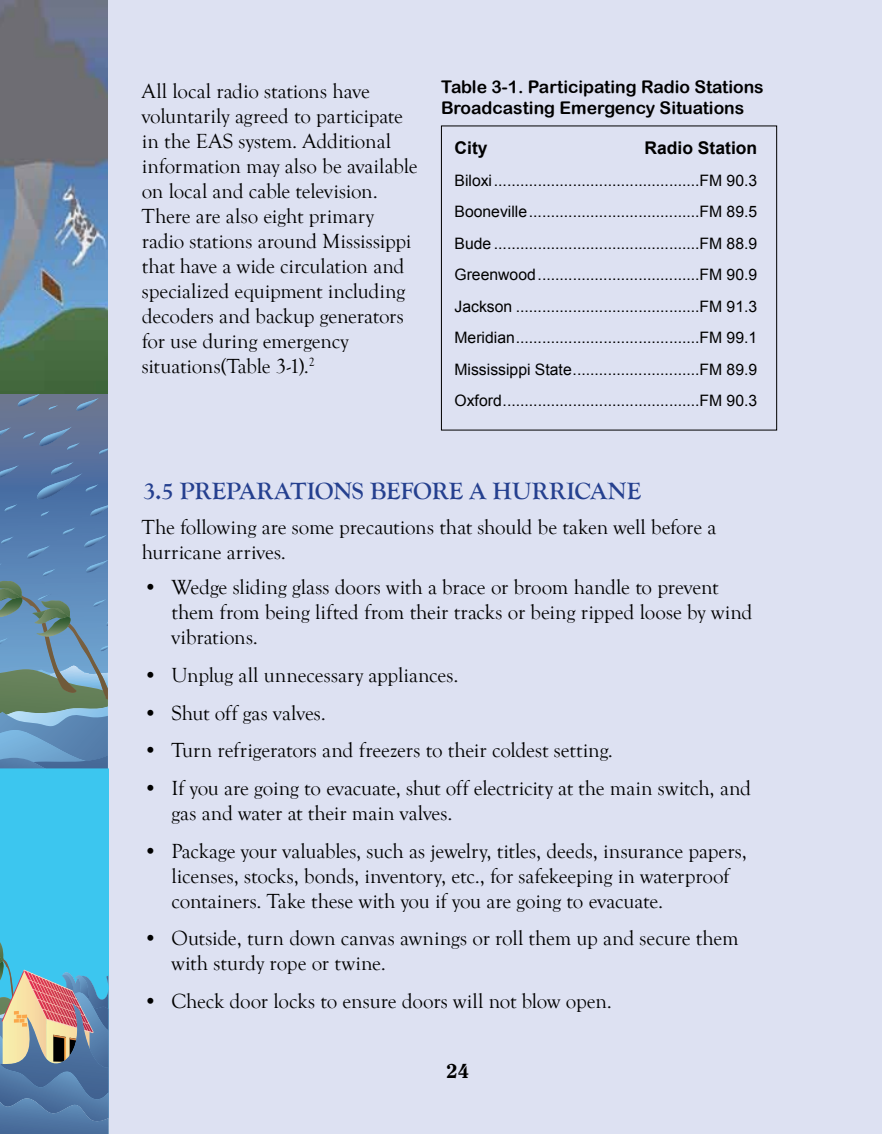
<style>
.page{position:relative;width:882px;height:1134px;background:#dde1f2}
.page>*{position:absolute;margin:0;border:0;box-sizing:border-box;transform-origin:0 0}
.t1{font:700 24.5px "Goudy Old Style T";letter-spacing:.01em;color:#25408f}
.t2{font:21px/25px "Goudy Old Style T";letter-spacing:-.005em;color:#000}
.t3{font:800 21px "Clearface";color:#000}
.t4{font:17.5px/21px "Arial Rounded MT Bold";color:#000}
.t5{font:700 17.5px "Arial";color:#000}
.t6{font:15.75px/31.5px "Arial";color:#000;text-align:justify}
</style>
<div class="page">
<svg style="left:0;top:393px;width:108px;height:134px;background:#617596"></svg>
<svg style="left:17px;top:393px;width:24px;height:15px"></svg>
<svg style="left:75px;top:397px;width:25px;height:16px"></svg>
<svg style="left:48px;top:405px;width:10px;height:5px"></svg>
<svg style="left:0;top:426px;width:108px;height:92px;background:#5574a2"></svg>
<img style="left:0;top:0;width:108px;height:393px">
<svg style="left:0;top:527px;width:109px;height:607px;background:#5d9fbe"></svg>
<div style="left:441px;top:126px;width:336px;height:305px;border:1px solid #000"></div>
<p class="t2" style="left:142px;top:79px;width:277px">All local radio stations have voluntarily agreed to participate in the EAS system. Additional information may also be available on local and cable television.<br>There are also eight primary radio stations around Mississippi that have a wide circulation and specialized equipment including decoders and backup generators for use during emergency situations(Table 3-1).<sup>2</sup></p>
<p class="t4" style="left:441px;top:77px;width:324px">Table 3-1. Participating Radio Stations<br>Broadcasting Emergency Situations</p>
<p class="t5" style="left:455px;top:137px;width:35px">City</p>
<p class="t5" style="left:644px;top:137px;width:114px">Radio Station</p>
<p class="t6" style="left:454px;top:165px;width:304px">Biloxi...............................................FM 90.3<br>Booneville.......................................FM 89.5<br>Bude ...............................................FM 88.9<br>Greenwood.....................................FM 90.9<br>Jackson ..........................................FM 91.3<br>Meridian..........................................FM 99.1<br>Mississippi State.............................FM 89.9<br>Oxford.............................................FM 90.3</p>
<p class="t1" style="left:144px;top:477px;width:499px">3.5 PREPARATIONS BEFORE A HURRICANE</p>
<p class="t2" style="left:142px;top:515px;width:576px">The following are some precautions that should be taken well before a hurricane arrives.</p>
<p class="t2" style="left:171px;top:575px;width:583px;text-indent:-28px">• Wedge sliding glass doors with a brace or broom handle to prevent them from being lifted from their tracks or being ripped loose by wind vibrations.</p>
<p class="t2" style="left:143px;top:663px;width:317px">• Unplug all unnecessary appliances.</p>
<p class="t2" style="left:143px;top:701px;width:184px">• Shut off gas valves.</p>
<p class="t2" style="left:143px;top:738px;width:471px">• Turn refrigerators and freezers to their coldest setting.</p>
<p class="t2" style="left:171px;top:776px;width:581px;text-indent:-28px">• If you are going to evacuate, shut off electricity at the main switch, and gas and water at their main valves.</p>
<p class="t2" style="left:171px;top:839px;width:577px;text-indent:-28px">• Package your valuables, such as jewelry, titles, deeds, insurance papers, licenses, stocks, bonds, inventory, etc., for safekeeping in waterproof containers. Take these with you if you are going to evacuate.</p>
<p class="t2" style="left:171px;top:926px;width:569px;text-indent:-28px">• Outside, turn down canvas awnings or roll them up and secure them with sturdy rope or twine.</p>
<p class="t2" style="left:143px;top:989px;width:470px">• Check door locks to ensure doors will not blow open.</p>
<p class="t3" style="left:446px;top:1059px;width:25px">24</p>
</div>
